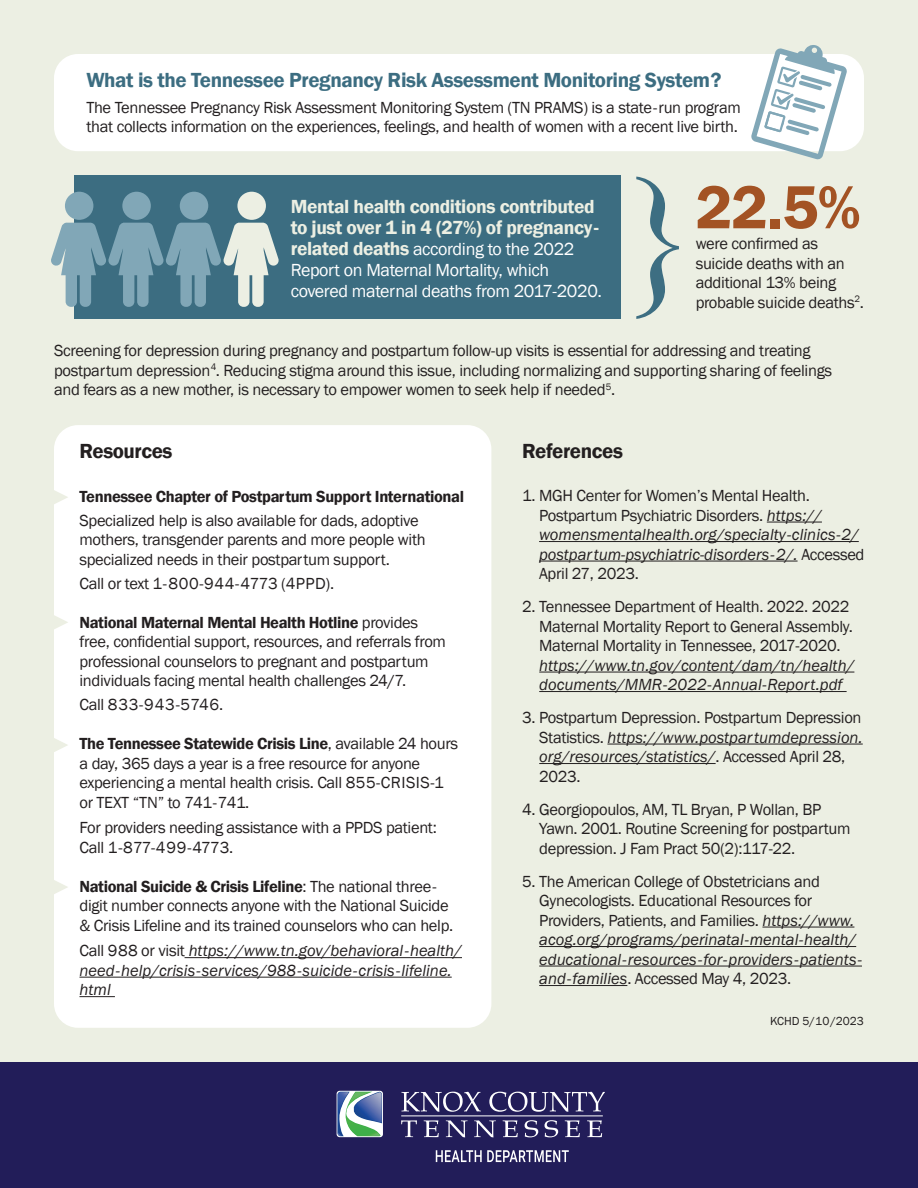
<style>
.page{position:relative;width:918px;height:1188px;background:#ecefe3}
.page>*{position:absolute;margin:0;border:0;box-sizing:border-box;transform-origin:0 0}
.t1{font:156.45px "Times New Roman";color:#3d6e82}
.t2{font:600 63px "Franklin Gothic";color:#a35324}
.t3{font:600 21px "Franklin Gothic";letter-spacing:-.02em;color:#3c6d81}
.t4{font:600 21px "Franklin Gothic";letter-spacing:-.02em;color:#231f20}
.t5{font:600 19.5px/21px "Franklin Gothic";letter-spacing:-.02em;color:#ecefe3}
.t6{font:18px/21px "Franklin Gothic";letter-spacing:-.02em;color:#fff}
.t7{font:16.5px/19.5px "Franklin Gothic";letter-spacing:-.02em;color:#231f20}
.t8{font:italic 16.5px/19.5px "Franklin Gothic";color:#231f20}
.t9{font:600 16.5px "Franklin Gothic";letter-spacing:-.025em;color:#231f20}
.t10{font:16.5px "Franklin Gothic";letter-spacing:.025em;color:#231f20}
.t11{font:12px "Franklin Gothic";color:#231f20}
.s1{font-weight:600;font-size:19.5px;color:#ecefe3}
.s2{font-weight:600}
.s3{font-style:normal}
.s4{font-style:italic}
</style>
<div class="page">
<div style="left:0;top:1063px;width:918px;height:125px;background:#221d59"></div>
<svg style="left:401px;top:1120px;width:16px;height:17px"></svg>
<svg style="left:424px;top:1120px;width:15px;height:17px"></svg>
<svg style="left:446px;top:1120px;width:22px;height:17px"></svg>
<svg style="left:474px;top:1120px;width:22px;height:17px"></svg>
<svg style="left:503px;top:1120px;width:15px;height:17px"></svg>
<svg style="left:525px;top:1120px;width:13px;height:17px"></svg>
<svg style="left:544px;top:1120px;width:14px;height:17px"></svg>
<svg style="left:565px;top:1120px;width:15px;height:17px"></svg>
<svg style="left:587px;top:1120px;width:15px;height:17px"></svg>
<svg style="left:402px;top:1092px;width:79px;height:20px"></svg>
<svg style="left:489px;top:1092px;width:116px;height:20px"></svg>
<hr style="left:401px;top:1116px;width:202px;height:1px;background:#fff">
<svg style="left:436px;top:1150px;width:133px;height:12px"></svg>
<svg style="left:337px;top:1091px;width:46px;height:46px"></svg>
<svg style="left:337px;top:1092px;width:45px;height:44px"></svg>
<img style="left:346px;top:1092px;width:34px;height:44px">
<div style="left:54px;top:425px;width:437px;height:603px;background:#fff;border-radius:24px"></div>
<div style="left:54px;top:54px;width:810px;height:97px;background:#fff;border-radius:24px"></div>
<div style="left:75px;top:176px;width:546px;height:144px;background:#3c6d81"></div>
<hr style="left:185px;top:957px;width:277px;height:1px;background:#231f20">
<hr style="left:80px;top:977px;width:372px;height:1px;background:#231f20">
<hr style="left:80px;top:996px;width:35px;height:1px;background:#231f20">
<hr style="left:767px;top:522px;width:55px;height:1px;background:#231f20">
<hr style="left:539px;top:541px;width:320px;height:1px;background:#231f20">
<hr style="left:539px;top:561px;width:259px;height:1px;background:#231f20">
<hr style="left:539px;top:672px;width:315px;height:1px;background:#231f20">
<hr style="left:539px;top:691px;width:308px;height:1px;background:#231f20">
<hr style="left:607px;top:744px;width:256px;height:1px;background:#231f20">
<hr style="left:539px;top:763px;width:177px;height:1px;background:#231f20">
<hr style="left:762px;top:927px;width:92px;height:1px;background:#231f20">
<hr style="left:539px;top:946px;width:317px;height:1px;background:#231f20">
<hr style="left:539px;top:966px;width:323px;height:1px;background:#231f20">
<hr style="left:539px;top:985px;width:88px;height:1px;background:#231f20">
<div style="left:237px;top:192px;width:29px;height:28px;background:#ecefe3;border-radius:50%"></div>
<div style="left:65px;top:192px;width:28px;height:28px;background:#81a7b7;border-radius:50%"></div>
<div style="left:180px;top:192px;width:28px;height:28px;background:#81a7b7;border-radius:50%"></div>
<svg style="left:51px;top:223px;width:228px;height:84px"></svg>
<div style="left:122px;top:192px;width:29px;height:28px;background:#81a7b7;border-radius:50%"></div>
<svg style="left:54px;top:490px;width:14px;height:14px"></svg>
<svg style="left:54px;top:615px;width:14px;height:14px"></svg>
<svg style="left:54px;top:738px;width:14px;height:14px"></svg>
<svg style="left:54px;top:880px;width:14px;height:14px"></svg>
<svg style="left:751px;top:45px;width:96px;height:115px"></svg>
<p class="t3" style="left:86px;top:67px;width:637px">What is the Tennessee Pregnancy Risk Assessment Monitoring System?</p>
<p class="t7" style="left:86px;top:98px;width:656px">The Tennessee Pregnancy Risk Assessment Monitoring System (TN PRAMS) is a state-run program that collects information on the experiences, feelings, and health of women with a recent live birth.</p>
<p class="t1" style="left:623px;top:122px;width:77px">}</p>
<p class="t2" style="left:696px;top:168px;width:167px">22.5%</p>
<p class="t5" style="left:291px;top:196px;width:310px">Mental health conditions contributed to just over 1 in 4 (27%) of pregnancy-</p>
<p class="t6" style="left:291px;top:238px;width:313px"><span class="s1">related deaths</span> according to the 2022<br>Report on Maternal Mortality, which covered maternal deaths from 2017-2020.</p>
<p class="t7" style="left:696px;top:234px;width:170px">were confirmed as suicide deaths with an additional 13% being probable suicide deaths<sup>2</sup>.</p>
<p class="t7" style="left:54px;top:341px;width:780px">Screening for depression during pregnancy and postpartum follow-up visits is essential for addressing and treating postpartum depression<sup>4</sup>. Reducing stigma around this issue, including normalizing and supporting sharing of feelings and fears as a new mother, is necessary to empower women to seek help if needed<sup>5</sup>.</p>
<p class="t4" style="left:80px;top:438px;width:95px">Resources</p>
<p class="t9" style="left:80px;top:486px;width:386px">Tennessee Chapter of Postpartum Support International</p>
<p class="t7" style="left:80px;top:511px;width:348px">Specialized help is also available for dads, adoptive mothers, transgender parents and more people with specialized needs in their postpartum support.</p>
<p class="t7" style="left:80px;top:574px;width:256px">Call or text 1-800-944-4773 (4PPD).</p>
<p class="t7" style="left:80px;top:613px;width:368px"><span class="s2">National Maternal Mental Health Hotline</span> provides free, confidential support, resources, and referrals from professional counselors to pregnant and postpartum individuals facing mental health challenges 24/7.</p>
<p class="t10" style="left:80px;top:695px;width:145px">Call 833-943-5746.</p>
<p class="t7" style="left:80px;top:735px;width:380px"><span class="s2">The Tennessee Statewide Crisis Line</span>, available 24 hours a day, 365 days a year is a free resource for anyone experiencing a mental health crisis. Call 855-CRISIS-1 or TEXT “TN” to 741-741.</p>
<p class="t7" style="left:80px;top:819px;width:359px">For providers needing assistance with a PPDS patient:<br>Call 1-877-499-4773.</p>
<p class="t7" style="left:80px;top:877px;width:375px"><span class="s2">National Suicide &amp; Crisis Lifeline</span>: The national three&shy;digit number connects anyone with the National Suicide &amp; Crisis Lifeline and its trained counselors who can help.</p>
<p class="t8" style="left:80px;top:941px;width:384px"><span class="s3">Call 988 or visit</span> https://www.tn.gov/behavioral-health/ need-help/crisis-services/988-suicide-crisis-lifeline. html</p>
<p class="t4" style="left:522px;top:438px;width:102px">References</p>
<p class="t8" style="left:539px;top:486px;width:327px;text-indent:-17px"><span class="s3">1. MGH Center for Women’s Mental Health.<br>Postpartum Psychiatric Disorders.</span> https:// womensmentalhealth.org/specialty-clinics-2/ postpartum-psychiatric-disorders-2/. <span class="s3">Accessed April 27, 2023.</span></p>
<p class="t7" style="left:539px;top:597px;width:317px;text-indent:-17px">2. Tennessee Department of Health. 2022. 2022<br>Maternal Mortality Report to General Assembly.<br>Maternal Mortality in Tennessee, 2017-2020. <span class="s4">https://www.tn.gov/content/dam/tn/health/ documents/MMR-2022-Annual-Report.pdf</span></p>
<p class="t7" style="left:539px;top:708px;width:325px;text-indent:-17px">3. Postpartum Depression. Postpartum Depression Statistics. <span class="s4">https://www.postpartumdepression. org/resources/statistics/</span>. Accessed April 28, 2023.</p>
<p class="t7" style="left:539px;top:800px;width:313px;text-indent:-17px">4. Georgiopoulos, AM, TL Bryan, P Wollan, BP<br>Yawn. 2001. Routine Screening for postpartum depression. J Fam Pract 50(2):117-22.</p>
<p class="t7" style="left:539px;top:872px;width:324px;text-indent:-17px">5. The American College of Obstetricians and Gynecologists. Educational Resources for Providers, Patients, and Families. <span class="s4">https://www. acog.org/programs/perinatal-mental-health/ educational-resources-for-providers-patients&shy;and-families</span>. Accessed May 4, 2023.</p>
<p class="t11" style="left:770px;top:1014px;width:95px">KCHD 5/10/2023</p>
</div>
